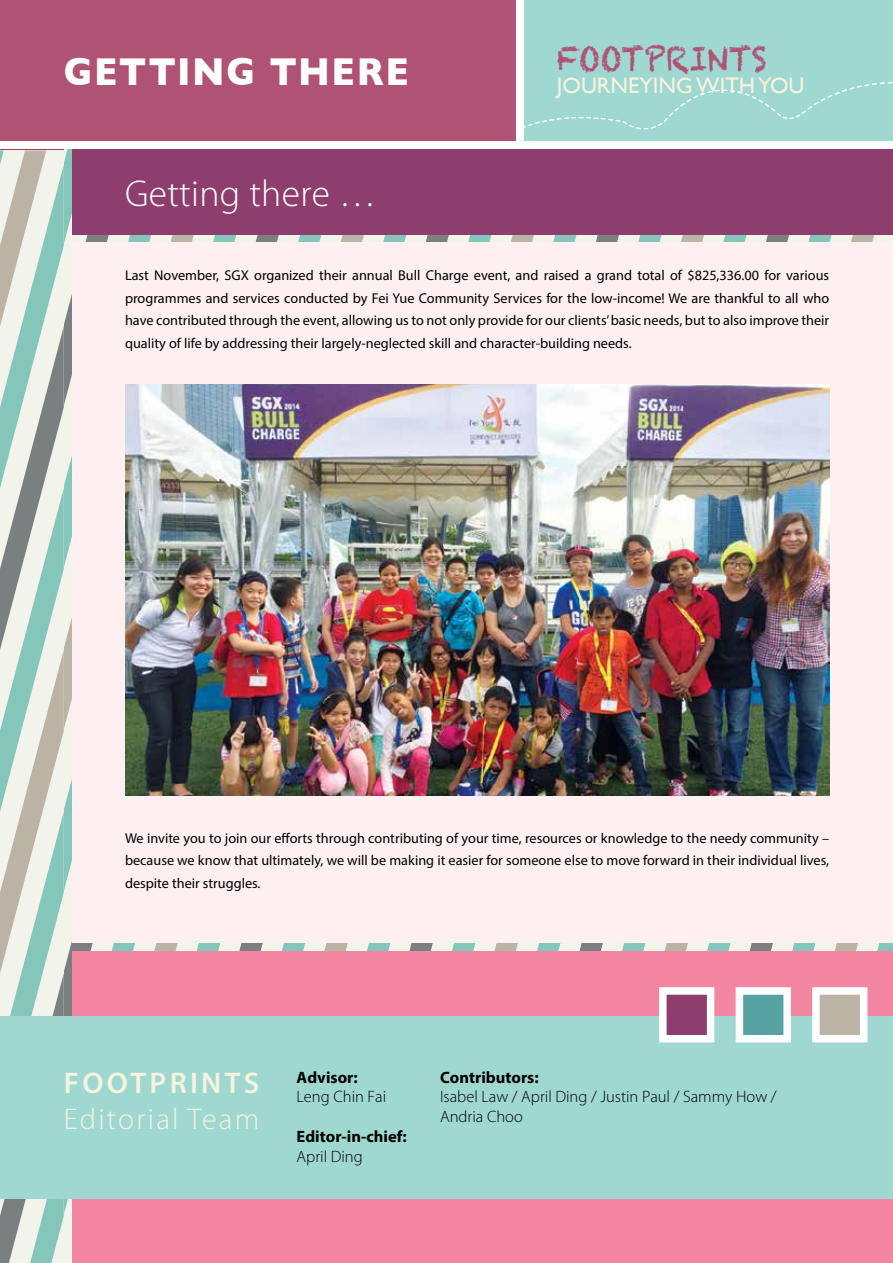
<style>
.page{position:relative;width:893px;height:1263px;background:#fff}
.page>*{position:absolute;margin:0;border:0;box-sizing:border-box;transform-origin:0 0}
.t1{font:700 39.6px "Gill Sans";color:#fff;scale:.91 1}
.t2{font:300 37.5px "Myriad Pro";letter-spacing:.01em;color:#fff}
.t3{font:33px "Chalkduster";color:#af5274;scale:.91 1}
.t4{font:300 30px "Myriad Pro";letter-spacing:.075em;color:#f6f3df}
.t5{font:600 30px "Myriad Pro";letter-spacing:.11em;color:#f6f3df}
.t6{font:22.5px "Gill Sans";color:#f6f3df}
.t7{font:300 16.5px/19.8px "Myriad Pro";color:#000}
.t8{font:700 16.5px "Myriad Pro";color:#000}
.t9{font:14.25px/22.5px "Myriad Pro";color:#000;text-align:justify}
</style>
<div class="page">
<svg style="left:795px;top:942px;width:98px;height:9px"></svg>
<div style="left:72px;top:149px;width:821px;height:85px;background:#8d3e6e"></div>
<div style="left:524px;top:0;width:369px;height:141px;background:#9fd8d0"></div>
<div style="left:0;top:0;width:515px;height:141px;background:#af5274"></div>
<svg style="left:524px;top:81px;width:369px;height:49px"></svg>
<svg style="left:0;top:149px;width:89px;height:1114px"></svg>
<div style="left:72px;top:242px;width:821px;height:700px;background:#fef0f1"></div>
<div style="left:72px;top:951px;width:821px;height:312px;background:#f386a1"></div>
<div style="left:0;top:1016px;width:893px;height:183px;background:#9fd8d0"></div>
<div style="left:659px;top:987px;width:55px;height:55px;background:#8d3e6e;border:8px solid #fff"></div>
<div style="left:736px;top:987px;width:55px;height:55px;background:#57a3a3;border:8px solid #fff"></div>
<div style="left:812px;top:987px;width:55px;height:55px;background:#bbb3a3;border:8px solid #fff"></div>
<img style="left:125px;top:385px;width:704px;height:410px">
<h1 class="t1" style="left:64px;top:40px;width:31px">GETTING</h1>
<h1 class="t1" style="left:270px;top:40px;width:96px">THERE</h1>
<h2 class="t2" style="left:125px;top:170px;width:253px">Getting there …</h2>
<h3 class="t3" style="left:557px;top:40px;width:232px">FOOTPRINTS</h3>
<h3 class="t6" style="left:557px;top:72px;width:249px">JOURNEYING WITH YOU</h3>
<p class="t9" style="left:125px;top:264px;width:706px">Last November, SGX organized their annual Bull Charge event, and raised a grand total of $825,336.00 for various programmes and services conducted by Fei Yue Community Services for the low-income! We are thankful to all who have contributed through the event, allowing us to not only provide for our clients’ basic needs, but to also improve their quality of life by addressing their largely-neglected skill and character-building needs.</p>
<p class="t9" style="left:125px;top:826px;width:706px">We invite you to join our efforts through contributing of your time, resources or knowledge to the needy community – because we know that ultimately, we will be making it easier for someone else to move forward in their individual lives, despite their struggles.</p>
<h3 class="t5" style="left:64px;top:1063px;width:197px">FOOTPRINTS</h3>
<h3 class="t4" style="left:64px;top:1100px;width:197px">Editorial Team</h3>
<p class="t8" style="left:297px;top:1066px;width:63px">Advisor:</p>
<p class="t7" style="left:297px;top:1087px;width:91px">Leng Chin Fai</p>
<p class="t8" style="left:297px;top:1125px;width:112px">Editor-in-chief:</p>
<p class="t7" style="left:297px;top:1146px;width:68px">April Ding</p>
<p class="t8" style="left:440px;top:1066px;width:100px">Contributors:</p>
<p class="t7" style="left:440px;top:1087px;width:338px">Isabel Law / April Ding / Justin Paul / Sammy How /<br>Andria Choo</p>
</div>
